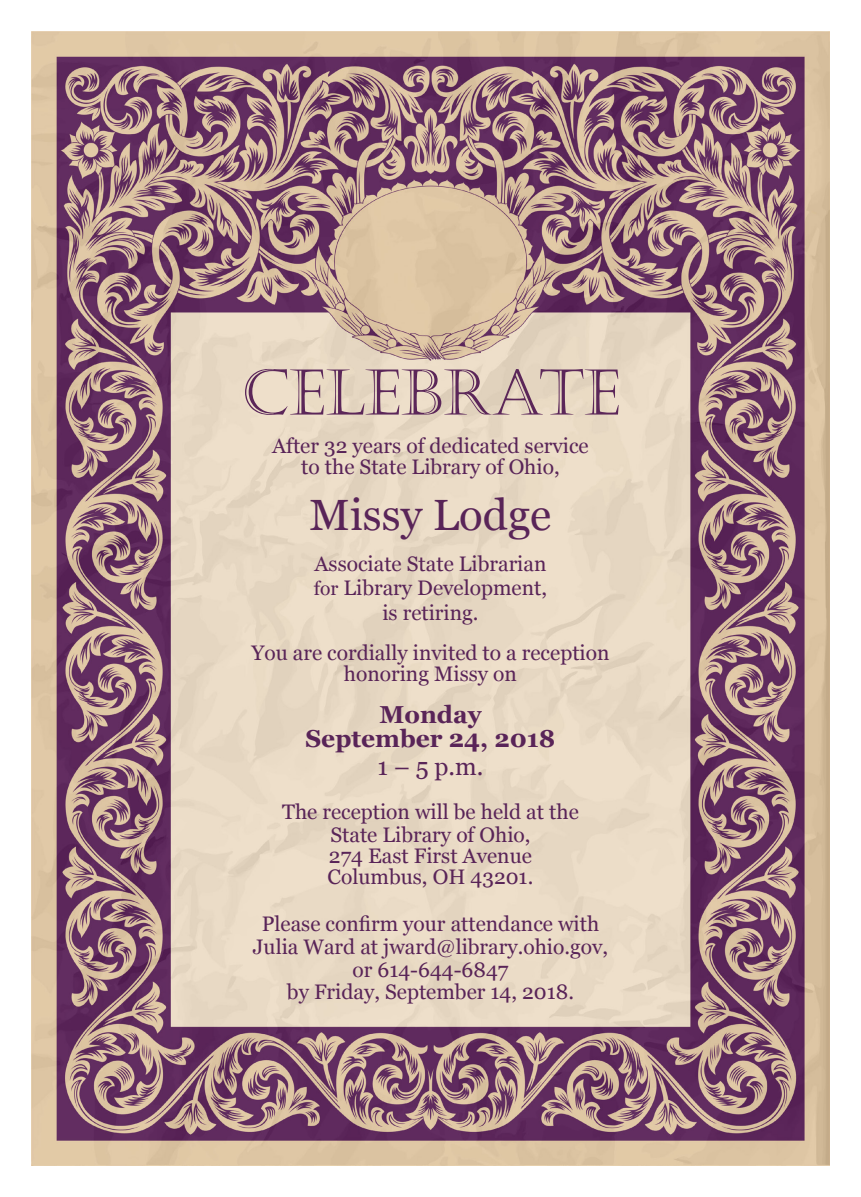
<style>
.page{position:relative;width:861px;height:1197px;background:#fff}
.page>*{position:absolute;margin:0;border:0;box-sizing:border-box;transform-origin:0 0}
.t1{font:63px "Castellar";color:#5b2659}
.t2{font:43.75px "Georgia";color:#592458}
.t3{font:700 24.5px "Georgia";color:#592458}
.t4{font:24.5px "Georgia";color:#592458}
.t5{font:21px/21px "Georgia";color:#592458;text-align:center}
.s1{font-size:19.25px}
</style>
<div class="page">
<img style="left:31px;top:32px;width:798px;height:1133px">
<p class="t1" style="left:241px;top:357px;width:381px">CELEBRATE</p>
<p class="t5" style="left:272px;top:436px;width:318px">After 32 years of dedicated service</p>
<p class="t5" style="left:301px;top:457px;width:260px">to the State Library of Ohio,</p>
<p class="t2" style="left:309px;top:489px;width:243px">Missy Lodge</p>
<p class="t5" style="left:314px;top:553px;width:233px">Associate State Librarian</p>
<p class="t5" style="left:314px;top:578px;width:235px"><span class="s1">for</span> Library Development,</p>
<p class="t5" style="left:382px;top:602px;width:97px">is retiring.</p>
<p class="t5" style="left:251px;top:643px;width:359px">You are cordially invited to a reception honoring Missy on</p>
<p class="t3" style="left:379px;top:699px;width:104px">Monday</p>
<p class="t3" style="left:305px;top:723px;width:252px">September 24, 2018</p>
<p class="t4" style="left:377px;top:752px;width:107px">1 – 5 p.m.</p>
<p class="t5" style="left:282px;top:802px;width:298px">The reception will be held at the</p>
<p class="t5" style="left:330px;top:825px;width:202px">State Library of Ohio,</p>
<p class="t5" style="left:329px;top:846px;width:204px">274 East First Avenue</p>
<p class="t5" style="left:328px;top:867px;width:207px">Columbus, OH 43201.</p>
<p class="t5" style="left:262px;top:914px;width:339px">Please confirm your attendance with</p>
<p class="t5" style="left:253px;top:937px;width:357px">Julia Ward at jward@library.ohio.gov,</p>
<p class="t5" style="left:352px;top:959px;width:157px">or 614-644-6847</p>
<p class="t5" style="left:287px;top:982px;width:289px">by Friday, September 14, 2018.</p>
</div>
